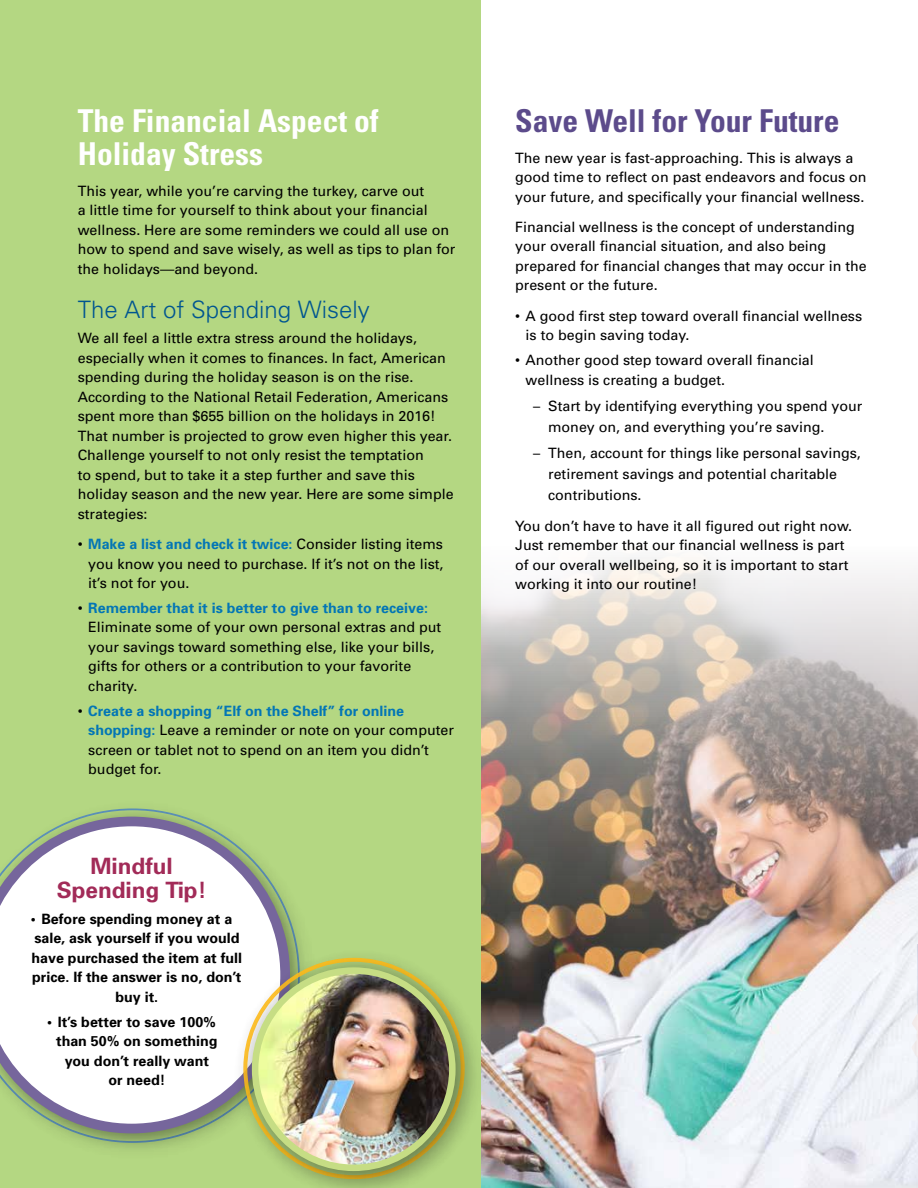
<style>
.page{position:relative;width:918px;height:1188px;background:#fff}
.page>*{position:absolute;margin:0;border:0;box-sizing:border-box;transform-origin:0 0}
.t1{font:700 condensed 31.5px/33px "Univers";color:#fff}
.t2{font:700 condensed 31.5px "Univers";color:#5c4b8b}
.t3{font:300 24px "Univers";color:#005590}
.t4{font:700 22.5px/24px "Univers";color:#a22b58;text-align:center}
.t5{font:14.25px/19.5px "Univers";color:#000}
.t6{font:700 14.25px "Univers";color:#000}
.s1{font-weight:700;color:#0376b5}
</style>
<div class="page">
<img style="left:481px;top:557px;width:437px;height:631px">
<div style="left:0;top:0;width:481px;height:1188px;background:#b4d782"></div>
<div style="left:0;top:807px;width:309px;height:345px;background:#000;opacity:.4"></div>
<svg style="left:0;top:817px;width:290px;height:316px;background:#e7eae4"></svg>
<div style="left:232px;top:947px;width:254px;height:241px;background:#000;opacity:.4"></div>
<div style="left:241px;top:956px;width:237px;height:232px;background:#000;opacity:.4"></div>
<img style="left:255px;top:971px;width:197px;height:197px;border-radius:99px">
<div style="left:252px;top:967px;width:204px;height:204px;border:7px solid #c6dd84;border-radius:50%"></div>
<h1 class="t1" style="left:78px;top:104px;width:302px">The Financial Aspect of<br>Holiday Stress</h1>
<p class="t5" style="left:78px;top:181px;width:379px">This year, while you’re carving the turkey, carve out<br>a little time for yourself to think about your financial wellness. Here are some reminders we could all use on how to spend and save wisely, as well as tips to plan for the holidays—and beyond.</p>
<h2 class="t3" style="left:78px;top:295px;width:294px">The Art of Spending Wisely</h2>
<p class="t5" style="left:78px;top:328px;width:377px">We all feel a little extra stress around the holidays, especially when it comes to finances. In fact, American spending during the holiday season is on the rise.<br>According to the National Retail Federation, Americans spent more than $655 billion on the holidays in 2016!<br>That number is projected to grow even higher this year.<br>Challenge yourself to not only resist the temptation<br>to spend, but to take it a step further and save this holiday season and the new year. Here are some simple strategies:</p>
<p class="t5" style="left:88px;top:534px;width:357px;text-align:justify;text-indent:-11px">• <span class="s1">Make a list and check it twice:</span> Consider listing items you know you need to purchase. If it’s not on the list, it’s not for you.</p>
<p class="t5" style="left:88px;top:598px;width:355px;text-indent:-11px">• <span class="s1">Remember that it is better to give than to receive:<br></span>Eliminate some of your own personal extras and put your savings toward something else, like your bills, gifts for others or a contribution to your favorite charity.</p>
<p class="t5" style="left:88px;top:701px;width:367px;text-indent:-11px">• <span class="s1">Create a shopping “Elf on the Shelf” for online shopping:</span> Leave a reminder or note on your computer screen or tablet not to spend on an item you didn’t budget for.</p>
<h3 class="t4" style="left:57px;top:853px;width:151px">Mindful<br>Spending Tip!</h3>
<p class="t6" style="left:31px;top:910px;width:203px">• Before spending money at a</p>
<p class="t6" style="left:34px;top:929px;width:207px">sale, ask yourself if you would</p>
<p class="t6" style="left:32px;top:949px;width:212px">have purchased the item at full</p>
<p class="t6" style="left:32px;top:968px;width:211px">price. If the answer is no, don’t</p>
<p class="t6" style="left:115px;top:988px;width:44px">buy it.</p>
<p class="t6" style="left:47px;top:1013px;width:170px">• It’s better to save 100%</p>
<p class="t6" style="left:56px;top:1032px;width:163px">than 50% on something</p>
<p class="t6" style="left:65px;top:1052px;width:146px">you don’t really want</p>
<p class="t6" style="left:108px;top:1071px;width:59px">or need!</p>
<h1 class="t2" style="left:515px;top:102px;width:326px">Save Well for Your Future</h1>
<p class="t5" style="left:515px;top:148px;width:353px">The new year is fast-approaching. This is always a good time to reflect on past endeavors and focus on your future, and specifically your financial wellness.</p>
<p class="t5" style="left:515px;top:217px;width:353px">Financial wellness is the concept of understanding your overall financial situation, and also being prepared for financial changes that may occur in the present or the future.</p>
<p class="t5" style="left:526px;top:306px;width:338px;text-indent:-11px">• A good first step toward overall financial wellness is to begin saving today.</p>
<p class="t5" style="left:526px;top:350px;width:290px;text-indent:-11px">• Another good step toward overall financial wellness is creating a budget.</p>
<p class="t5" style="left:548px;top:395px;width:316px;line-height:21px;text-indent:-15px">– Start by identifying everything you spend your money on, and everything you’re saving.</p>
<p class="t5" style="left:548px;top:443px;width:314px;line-height:21px;text-indent:-15px">– Then, account for things like personal savings, retirement savings and potential charitable contributions.</p>
<p class="t5" style="left:515px;top:516px;width:338px">You don’t have to have it all figured out right now.<br>Just remember that our financial wellness is part of our overall wellbeing, so it is important to start working it into our routine!</p>
</div>
